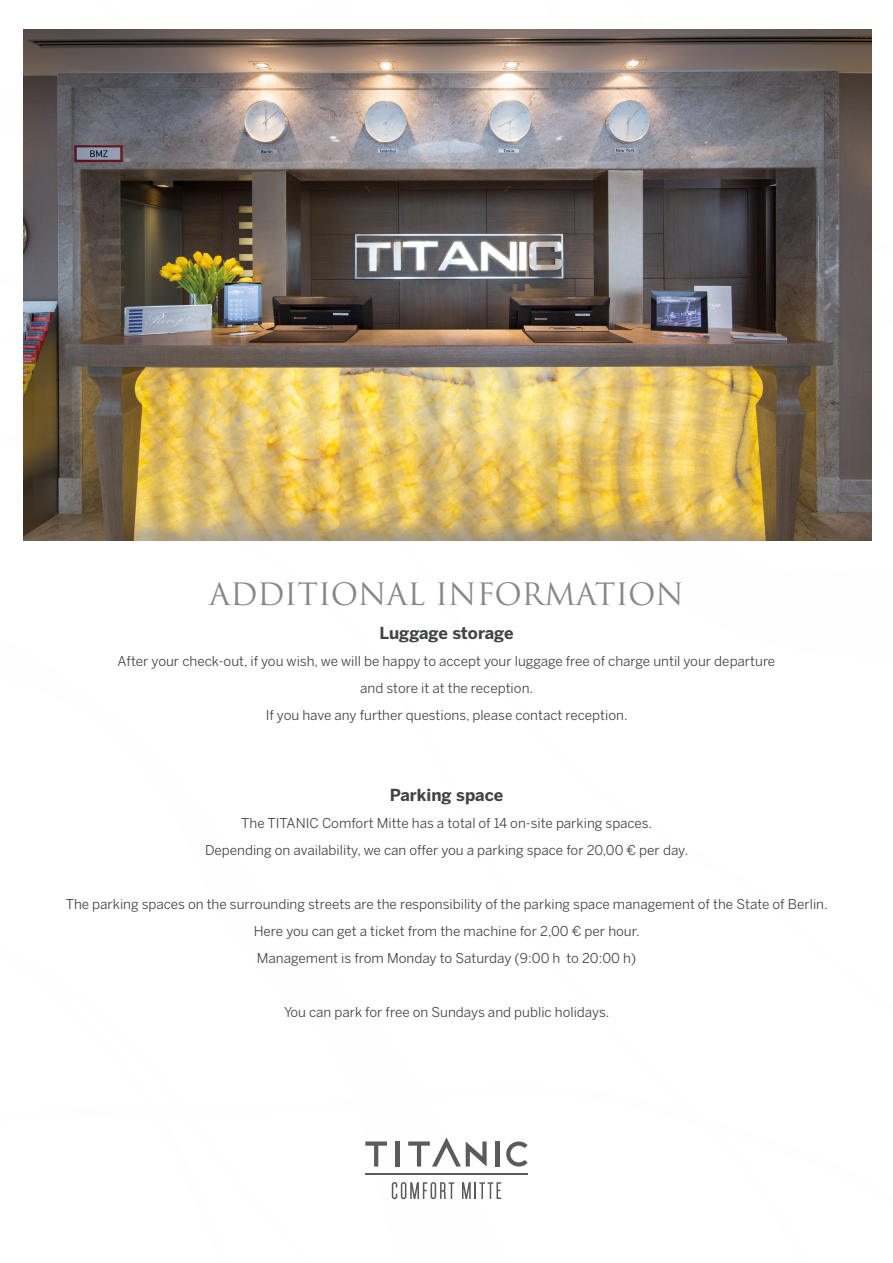
<style>
.page{position:relative;width:893px;height:1263px;background:#fff}
.page>*{position:absolute;margin:0;border:0;box-sizing:border-box;transform-origin:0 0}
.t1{font:30px "Trajan Pro 3";color:#878787}
.t2{font:700 16.5px "Benton Sans BBVA";color:#414443}
.t3{font:13.5px/27px "Benton Sans";color:#414443;text-align:center}
</style>
<div class="page">
<img style="left:23px;top:30px;width:849px;height:510px">
<svg style="left:392px;top:1182px;width:62px;height:17px"></svg>
<svg style="left:462px;top:1182px;width:39px;height:17px"></svg>
<div style="left:395px;top:1141px;width:5px;height:25px;background:#5d5a5d"></div>
<svg style="left:365px;top:1141px;width:22px;height:25px"></svg>
<svg style="left:506px;top:1141px;width:22px;height:25px"></svg>
<svg style="left:408px;top:1137px;width:79px;height:29px"></svg>
<hr style="left:495px;top:1141px;width:4px;height:25px;background:#5d5a5d">
<hr style="left:365px;top:1173px;width:163px;height:2px;background:#5d5a5d">
<h1 class="t1" style="left:209px;top:574px;width:476px">ADDITIONAL INFORMATION</h1>
<p class="t2" style="left:379px;top:623px;width:136px">Luggage storage</p>
<p class="t3" style="left:118px;top:648px;width:659px">After your check-out, if you wish, we will be happy to accept your luggage free of charge until your departure and store it at the reception.<br>If you have any further questions, please contact reception.</p>
<p class="t2" style="left:390px;top:785px;width:115px">Parking space</p>
<p class="t3" style="left:205px;top:810px;width:485px">The TITANIC Comfort Mitte has a total of 14 on-site parking spaces.<br>Depending on availability, we can offer you a parking space for 20,00 € per day.</p>
<p class="t3" style="left:66px;top:891px;width:763px">The parking spaces on the surrounding streets are the responsibility of the parking space management of the State of Berlin.<br>Here you can get a ticket from the machine for 2,00 € per hour.<br>Management is from Monday to Saturday (9:00 h to 20:00 h)</p>
<p class="t3" style="left:284px;top:999px;width:327px">You can park for free on Sundays and public holidays.</p>
</div>
